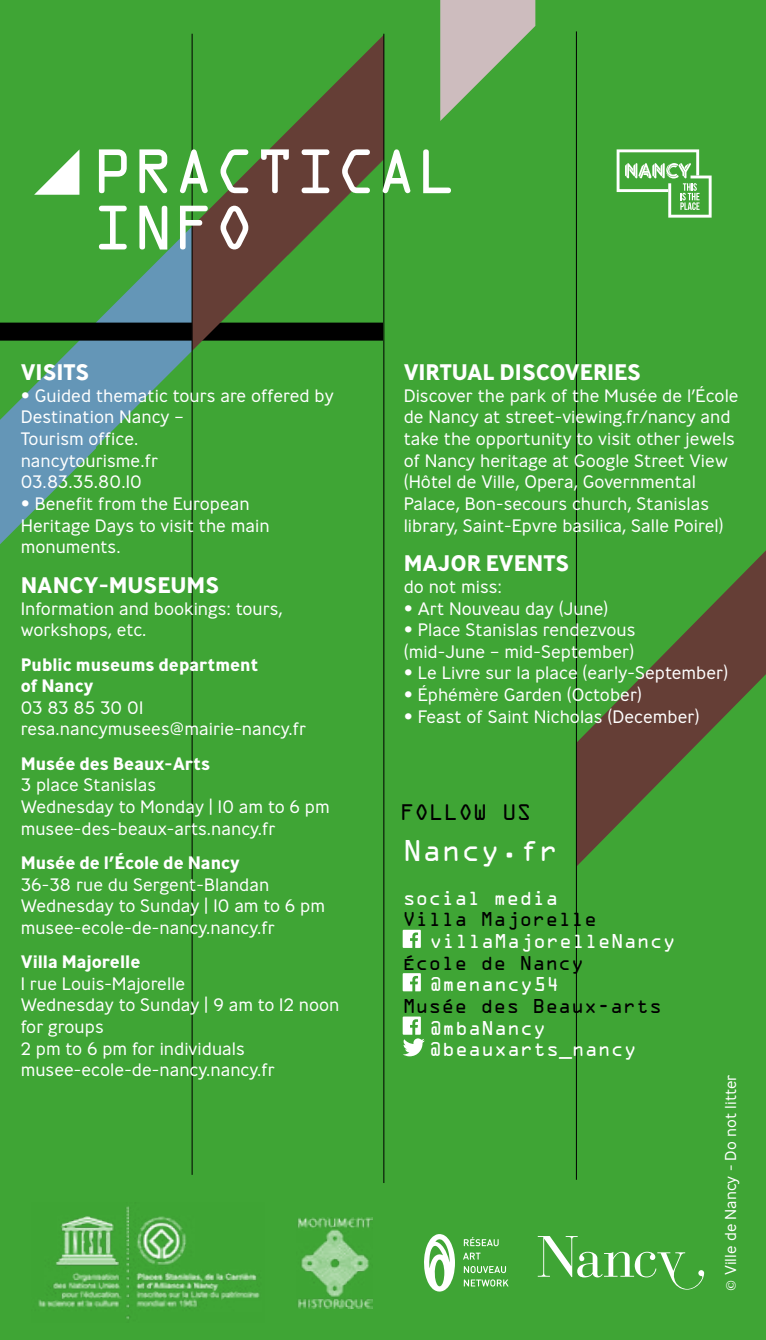
<style>
.page{position:relative;width:766px;height:1340px;background:#fff}
.page>*{position:absolute;margin:0;border:0;box-sizing:border-box;transform-origin:0 0}
.t1{font:56.25px/56.2px "OCRA Std";color:#fff}
.t2{font:27px "OCRA Std";color:#fff}
.t3{font:700 22.5px "Ministry";color:#fff}
.t4{font:20.25px "OCRA Std";color:#000}
.t5{font:300 18px/21.6px "Ministry";color:#fff}
.t6{font:700 18px/21.6px "Ministry";color:#fff}
.t7{font:18px/21.6px "OCRA Std";color:#fff}
.t8{font:18px "OCRA Std";color:#000}
.t9{font:300 15.75px "Ministry";color:#fff}
.s1{font-family:"Minion Pro";font-weight:400}
</style>
<div class="page">
<div style="left:0;top:0;width:765px;height:1339px;background:#3fa535"></div>
<svg style="left:440px;top:0;width:95px;height:121px"></svg>
<svg style="left:0;top:227px;width:192px;height:317px"></svg>
<div style="left:0;top:322px;width:383px;height:18px;background:#000"></div>
<svg style="left:193px;top:36px;width:190px;height:314px"></svg>
<svg style="left:34px;top:150px;width:45px;height:45px"></svg>
<svg style="left:577px;top:551px;width:188px;height:315px"></svg>
<hr style="left:576px;top:31px;width:1px;height:1148px;background:#000">
<hr style="left:192px;top:34px;width:1px;height:1140px;background:#000">
<hr style="left:383px;top:34px;width:1px;height:1148px;background:#000">
<img style="left:297px;top:1217px;width:75px;height:90px">
<img style="left:38px;top:1206px;width:222px;height:113px">
<svg style="left:424px;top:1234px;width:31px;height:57px"></svg>
<svg style="left:463px;top:1266px;width:43px;height:7px"></svg>
<svg style="left:463px;top:1252px;width:17px;height:7px"></svg>
<svg style="left:463px;top:1279px;width:45px;height:7px"></svg>
<svg style="left:463px;top:1237px;width:35px;height:9px"></svg>
<svg style="left:402px;top:929px;width:19px;height:19px"></svg>
<svg style="left:402px;top:973px;width:19px;height:18px"></svg>
<svg style="left:402px;top:1016px;width:22px;height:40px"></svg>
<svg style="left:537px;top:1236px;width:167px;height:53px"></svg>
<svg style="left:616px;top:149px;width:95px;height:69px"></svg>
<h1 class="t1" style="left:92px;top:149px;width:366px">PRACTICAL<br>INFO</h1>
<p class="t3" style="left:21px;top:358px;width:70px">VISITS</p>
<p class="t5" style="left:21px;top:384px;width:314px">• Guided thematic tours are offered by<br>Destination Nancy –<br>Tourism office.<br>nancytourisme.fr<br>03.83.35.80.10</p>
<p class="t5" style="left:21px;top:492px;width:250px">• Benefit from the European<br>Heritage Days to visit the main monuments.</p>
<p class="t3" style="left:21px;top:570px;width:200px">NANCY-MUSEUMS</p>
<p class="t5" style="left:21px;top:597px;width:264px">Information and bookings: tours, workshops, etc.</p>
<p class="t6" style="left:21px;top:653px;width:239px">Public museums department of Nancy</p>
<p class="t5" style="left:21px;top:696px;width:287px">03 83 85 30 01 resa.nancymusees@mairie-nancy.fr</p>
<p class="t6" style="left:21px;top:752px;width:191px">Musée des Beaux-Arts</p>
<p class="t5" style="left:21px;top:774px;width:310px">3 place Stanislas<br>Wednesday to Monday | 10 am to 6 pm musee-des-beaux-arts.nancy.fr</p>
<p class="t6" style="left:21px;top:851px;width:221px">Musée de l’École de Nancy</p>
<p class="t5" style="left:21px;top:873px;width:306px">36-38 rue du Sergent-Blandan<br>Wednesday to Sunday | 10 am to 6 pm musee-ecole-de-nancy.nancy.fr</p>
<p class="t6" style="left:21px;top:950px;width:121px">Villa Majorelle</p>
<p class="t5" style="left:21px;top:972px;width:320px">1 rue Louis-Majorelle<br>Wednesday to Sunday | 9 am to 12 noon for groups<br>2 pm to 6 pm for individuals musee-ecole-de-nancy.nancy.fr</p>
<p class="t3" style="left:403px;top:358px;width:239px">VIRTUAL DISCOVERIES</p>
<p class="t5" style="left:403px;top:384px;width:336px">Discover the park of the Musée de l’École de Nancy at street-viewing.fr/nancy and take the opportunity to visit other jewels of Nancy heritage at Google Street View (Hôtel de Ville, Opera, Governmental Palace, Bon-secours church, Stanislas library, Saint-Epvre basilica, Salle Poirel)</p>
<p class="t3" style="left:403px;top:549px;width:167px">MAJOR EVENTS</p>
<p class="t5" style="left:403px;top:575px;width:100px">do not miss:</p>
<p class="t5" style="left:403px;top:597px;width:206px">• Art Nouveau day (June)</p>
<p class="t5" style="left:403px;top:619px;width:233px">• Place Stanislas rendezvous (mid-June – mid-September)</p>
<p class="t5" style="left:403px;top:662px;width:326px">• Le Livre sur la place (early-September)</p>
<p class="t5" style="left:403px;top:683px;width:240px">• Éphémère Garden (October)</p>
<p class="t5" style="left:403px;top:705px;width:297px">• Feast of Saint Nicholas (December)</p>
<p class="t4" style="left:400px;top:803px;width:133px">FOLLOW US</p>
<h2 class="t2" style="left:402px;top:839px;width:157px">Nancy.fr</h2>
<p class="t7" style="left:402px;top:888px;width:157px">social media</p>
<p class="t8" style="left:402px;top:911px;width:196px">Villa Majorelle</p>
<p class="t7" style="left:429px;top:931px;width:248px">villaMajorelleNancy</p>
<p class="t8" style="left:402px;top:954px;width:183px">École de Nancy</p>
<p class="t7" style="left:429px;top:975px;width:131px">@menancy54</p>
<p class="t8" style="left:402px;top:998px;width:261px">Musée des Beaux-arts</p>
<p class="t7" style="left:429px;top:1018px;width:209px">@mbaNancy @beauxarts_nancy</p>
<p class="t9" style="left:720px;top:1290px;width:218px;rotate:-90deg"><span class="s1">©</span> Ville de Nancy - Do not litter</p>
</div>
